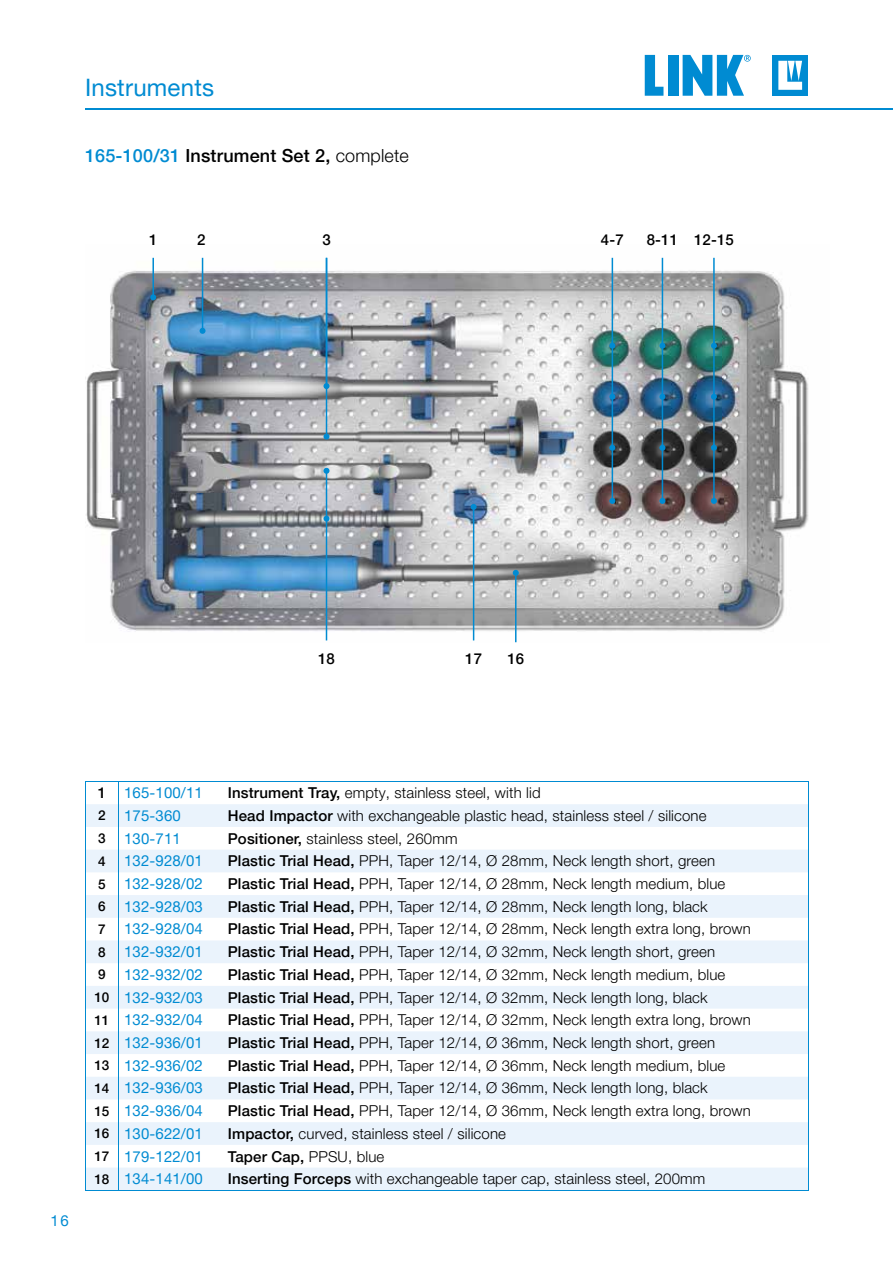
<style>
.page{position:relative;width:893px;height:1263px;background:#fff}
.page>*{position:absolute;margin:0;border:0;box-sizing:border-box;transform-origin:0 0}
.t1{font:24px "Helvetica Neue LT Pro";letter-spacing:.01em;color:#008bd2}
.t2{font:500 18px "Helvetica Neue LT Pro";letter-spacing:.01em;color:#000}
.t3{font:300 15px "Helvetica Neue LT Pro";letter-spacing:.01em;color:#000}
.t4{font:15px "Helvetica Neue LT Pro";letter-spacing:.01em;color:#008bd2}
.t5{font:500 15px "Helvetica Neue LT Pro";letter-spacing:.01em;color:#000}
.s1{color:#008bd2}
.s2{font-weight:300}
.s3{font-weight:500;color:#000}
.s4{font-weight:500}
.s5{font-weight:500;font-size:13.5px;color:#000}
</style>
<div class="page">
<div style="left:773px;top:55px;width:35px;height:41px;background:#008bd2"></div>
<svg style="left:778px;top:61px;width:24px;height:29px"></svg>
<svg style="left:645px;top:55px;width:18px;height:41px"></svg>
<div style="left:668px;top:55px;width:10px;height:41px;background:#008bd2"></div>
<svg style="left:683px;top:55px;width:68px;height:41px"></svg>
<hr style="left:85px;top:108px;width:808px;height:2px;background:#008bd2">
<img style="left:85px;top:257px;width:724px;height:386px">
<hr style="left:612px;top:341px;width:1px;height:56px;background:#008bd2">
<svg style="left:609px;top:394px;width:6px;height:6px"></svg>
<hr style="left:152px;top:258px;width:2px;height:39px;background:#008bd2">
<svg style="left:150px;top:294px;width:6px;height:6px"></svg>
<hr style="left:473px;top:507px;width:1px;height:133px;background:#008bd2">
<svg style="left:471px;top:504px;width:6px;height:6px"></svg>
<hr style="left:202px;top:258px;width:1px;height:73px;background:#008bd2">
<svg style="left:200px;top:328px;width:6px;height:6px"></svg>
<hr style="left:326px;top:258px;width:1px;height:179px;background:#008bd2">
<svg style="left:323px;top:434px;width:6px;height:6px"></svg>
<hr style="left:612px;top:258px;width:1px;height:88px;background:#008bd2">
<svg style="left:609px;top:343px;width:6px;height:6px"></svg>
<hr style="left:612px;top:392px;width:1px;height:56px;background:#008bd2">
<svg style="left:609px;top:445px;width:6px;height:6px"></svg>
<hr style="left:612px;top:444px;width:1px;height:57px;background:#008bd2">
<svg style="left:609px;top:498px;width:6px;height:6px"></svg>
<hr style="left:515px;top:573px;width:1px;height:69px;background:#008bd2">
<svg style="left:513px;top:570px;width:6px;height:6px"></svg>
<svg style="left:323px;top:383px;width:6px;height:6px"></svg>
<hr style="left:326px;top:519px;width:1px;height:121px;background:#008bd2">
<svg style="left:323px;top:516px;width:6px;height:6px"></svg>
<hr style="left:326px;top:471px;width:1px;height:50px;background:#008bd2">
<svg style="left:323px;top:468px;width:6px;height:6px"></svg>
<hr style="left:662px;top:341px;width:1px;height:56px;background:#008bd2">
<svg style="left:659px;top:394px;width:6px;height:6px"></svg>
<hr style="left:662px;top:258px;width:1px;height:88px;background:#008bd2">
<svg style="left:659px;top:343px;width:6px;height:6px"></svg>
<hr style="left:662px;top:392px;width:1px;height:56px;background:#008bd2">
<svg style="left:659px;top:445px;width:6px;height:6px"></svg>
<hr style="left:662px;top:444px;width:1px;height:57px;background:#008bd2">
<svg style="left:659px;top:498px;width:6px;height:6px"></svg>
<hr style="left:713px;top:341px;width:2px;height:56px;background:#008bd2">
<svg style="left:711px;top:394px;width:6px;height:6px"></svg>
<hr style="left:713px;top:258px;width:2px;height:88px;background:#008bd2">
<svg style="left:711px;top:343px;width:6px;height:6px"></svg>
<hr style="left:713px;top:392px;width:2px;height:56px;background:#008bd2">
<svg style="left:711px;top:445px;width:6px;height:6px"></svg>
<hr style="left:713px;top:444px;width:2px;height:57px;background:#008bd2">
<svg style="left:711px;top:498px;width:6px;height:6px"></svg>
<svg style="left:87px;top:804px;width:721px;height:386px;fill:#eaf3fc"></svg>
<hr style="left:86px;top:781px;width:32px;height:1px;background:#008bd2">
<hr style="left:118px;top:781px;width:104px;height:1px;background:#008bd2">
<hr style="left:222px;top:781px;width:586px;height:1px;background:#008bd2">
<svg style="left:86px;top:804px;width:1px;height:386px"></svg>
<svg style="left:808px;top:782px;width:1px;height:408px"></svg>
<hr style="left:86px;top:1190px;width:32px;height:1px;background:#008bd2">
<hr style="left:118px;top:1190px;width:104px;height:1px;background:#008bd2">
<hr style="left:222px;top:1190px;width:586px;height:1px;background:#008bd2">
<svg style="left:118px;top:782px;width:1px;height:408px"></svg>
<h1 class="t1" style="left:85px;top:72px;width:131px">Instruments</h1>
<p class="t2" style="left:85px;top:144px;width:325px"><span class="s1">165-100/31</span> Instrument Set 2, <span class="s2">complete</span></p>
<p class="t5" style="left:149px;top:230px;width:10px">1</p>
<p class="t5" style="left:197px;top:230px;width:10px">2</p>
<p class="t5" style="left:322px;top:230px;width:10px">3</p>
<p class="t5" style="left:601px;top:230px;width:24px">4-7</p>
<p class="t5" style="left:647px;top:230px;width:89px">8-11 12-15</p>
<p class="t5" style="left:318px;top:649px;width:18px">18</p>
<p class="t5" style="left:465px;top:650px;width:18px">17</p>
<p class="t5" style="left:507px;top:650px;width:18px">16</p>
<p class="t4" style="left:51px;top:1211px;width:20px">16</p>
<p class="t4" style="left:98px;top:784px;width:107px"><span class="s3">1</span> 165-100/11</p>
<p class="t3" style="left:228px;top:784px;width:314px"><span class="s4">Instrument Tray,</span> empty, stainless steel, with lid</p>
<p class="t4" style="left:98px;top:806px;width:84px"><span class="s5">2</span> 175-360</p>
<p class="t3" style="left:228px;top:806px;width:480px"><span class="s4">Head Impactor</span> with exchangeable plastic head, stainless steel / silicone</p>
<p class="t4" style="left:98px;top:829px;width:84px"><span class="s5">3</span> 130-711</p>
<p class="t3" style="left:228px;top:829px;width:231px"><span class="s4">Positioner,</span> stainless steel, 260mm</p>
<p class="t4" style="left:98px;top:852px;width:106px"><span class="s5">4</span> 132-928/01</p>
<p class="t3" style="left:228px;top:852px;width:489px"><span class="s4">Plastic Trial Head,</span> PPH, Taper 12/14, Ø 28mm, Neck length short, green</p>
<p class="t4" style="left:98px;top:874px;width:106px"><span class="s5">5</span> 132-928/02</p>
<p class="t3" style="left:228px;top:874px;width:499px"><span class="s4">Plastic Trial Head,</span> PPH, Taper 12/14, Ø 28mm, Neck length medium, blue</p>
<p class="t4" style="left:98px;top:897px;width:106px"><span class="s5">6</span> 132-928/03</p>
<p class="t3" style="left:228px;top:897px;width:481px"><span class="s4">Plastic Trial Head,</span> PPH, Taper 12/14, Ø 28mm, Neck length long, black</p>
<p class="t4" style="left:98px;top:920px;width:106px"><span class="s5">7</span> 132-928/04</p>
<p class="t3" style="left:228px;top:920px;width:525px"><span class="s4">Plastic Trial Head,</span> PPH, Taper 12/14, Ø 28mm, Neck length extra long, brown</p>
<p class="t4" style="left:98px;top:942px;width:106px"><span class="s5">8</span> 132-932/01</p>
<p class="t3" style="left:228px;top:943px;width:489px"><span class="s4">Plastic Trial Head,</span> PPH, Taper 12/14, Ø 32mm, Neck length short, green</p>
<p class="t4" style="left:98px;top:965px;width:106px"><span class="s5">9</span> 132-932/02</p>
<p class="t3" style="left:228px;top:965px;width:499px"><span class="s4">Plastic Trial Head,</span> PPH, Taper 12/14, Ø 32mm, Neck length medium, blue</p>
<p class="t4" style="left:94px;top:988px;width:110px"><span class="s5">10</span> 132-932/03</p>
<p class="t3" style="left:228px;top:988px;width:481px"><span class="s4">Plastic Trial Head,</span> PPH, Taper 12/14, Ø 32mm, Neck length long, black</p>
<p class="t4" style="left:94px;top:1011px;width:110px"><span class="s5">11</span> 132-932/04</p>
<p class="t3" style="left:228px;top:1011px;width:525px"><span class="s4">Plastic Trial Head,</span> PPH, Taper 12/14, Ø 32mm, Neck length extra long, brown</p>
<p class="t4" style="left:94px;top:1033px;width:110px"><span class="s5">12</span> 132-936/01</p>
<p class="t3" style="left:228px;top:1033px;width:489px"><span class="s4">Plastic Trial Head,</span> PPH, Taper 12/14, Ø 36mm, Neck length short, green</p>
<p class="t4" style="left:94px;top:1056px;width:110px"><span class="s5">13</span> 132-936/02</p>
<p class="t3" style="left:228px;top:1056px;width:499px"><span class="s4">Plastic Trial Head,</span> PPH, Taper 12/14, Ø 36mm, Neck length medium, blue</p>
<p class="t4" style="left:94px;top:1079px;width:110px"><span class="s5">14</span> 132-936/03</p>
<p class="t3" style="left:228px;top:1079px;width:481px"><span class="s4">Plastic Trial Head,</span> PPH, Taper 12/14, Ø 36mm, Neck length long, black</p>
<p class="t4" style="left:94px;top:1101px;width:110px"><span class="s5">15</span> 132-936/04</p>
<p class="t3" style="left:228px;top:1102px;width:525px"><span class="s4">Plastic Trial Head,</span> PPH, Taper 12/14, Ø 36mm, Neck length extra long, brown</p>
<p class="t4" style="left:94px;top:1124px;width:110px"><span class="s5">16</span> 130-622/01</p>
<p class="t3" style="left:228px;top:1124px;width:280px"><span class="s4">Impactor,</span> curved, stainless steel / silicone</p>
<p class="t4" style="left:94px;top:1147px;width:110px"><span class="s5">17</span> 179-122/01</p>
<p class="t5" style="left:228px;top:1147px;width:158px">Taper Cap, <span class="s2">PPSU, blue</span></p>
<p class="t4" style="left:94px;top:1170px;width:110px"><span class="s5">18</span> 134-141/00</p>
<p class="t3" style="left:228px;top:1170px;width:479px"><span class="s4">Inserting Forceps</span> with exchangeable taper cap, stainless steel, 200mm</p>
</div>
